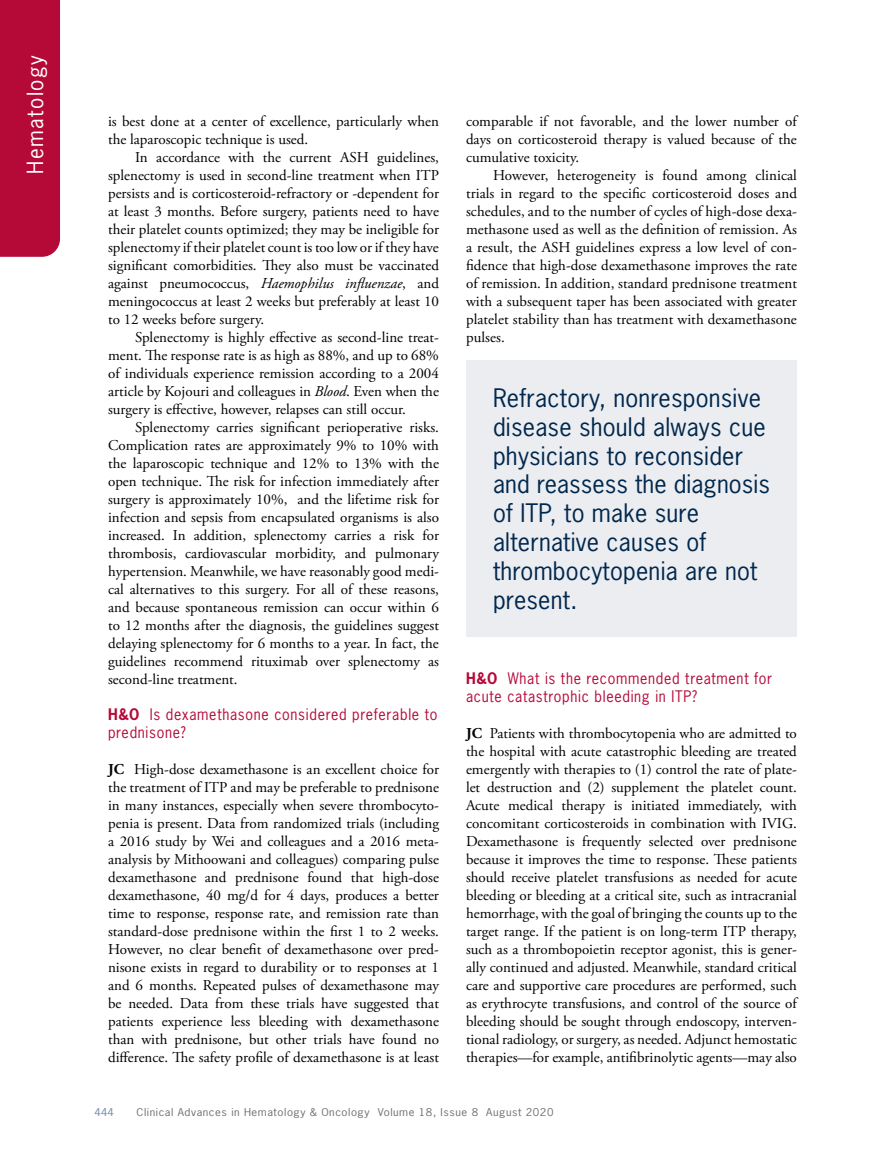
<style>
.page{position:relative;width:878px;height:1175px;background:#fff}
.page>*{position:absolute;margin:0;border:0;box-sizing:border-box;transform-origin:0 0}
.t1{font:24px/28.8px "News Gothic Std";letter-spacing:.01em;color:#00274d}
.t2{font:21px "News Gothic Std";letter-spacing:.07em;color:#fff}
.t3{font:15px/18px "Adobe Garamond Pro";color:#000;text-align:justify}
.t4{font:15px/18px "News Gothic Std";letter-spacing:.05em;color:#b50938;scale:.95 1}
.t5{font:10.2px "News Gothic Std";letter-spacing:.05em;color:#6d6e71;scale:1.11 1}
.t6{font:10.2px "News Gothic Std";color:#738ba5;scale:1.11 1}
.s1{font-style:italic}
.s2{font-weight:700}
</style>
<div class="page">
<div style="left:0;top:0;width:60px;height:257px;background:#b50938"></div>
<div style="left:466px;top:360px;width:330px;height:276px;background:#ebedf0"></div>
<h2 class="t2" style="left:22px;top:174px;width:120px;rotate:-90deg">Hematology</h2>
<p class="t3" style="left:108px;top:113px;width:332px">is best done at a center of excellence, particularly when the laparoscopic technique is used.</p>
<p class="t3" style="left:108px;top:149px;width:332px;text-indent:27px">In accordance with the current ASH guidelines, splenectomy is used in second-line treatment when ITP persists and is corticosteroid-refractory or -dependent for at least 3 months. Before surgery, patients need to have their platelet counts optimized; they may be ineligible for splenectomy if their platelet count is too low or if they have significant comorbidities. They also must be vaccinated against pneumococcus, <span class="s1">Haemophilus influenzae</span>, and meningococcus at least 2 weeks but preferably at least 10 to 12 weeks before surgery.</p>
<p class="t3" style="left:108px;top:329px;width:332px;text-indent:27px">Splenectomy is highly effective as second-line treat&shy;ment. The response rate is as high as 88%, and up to 68% of individuals experience remission according to a 2004 article by Kojouri and colleagues in <span class="s1">Blood</span>. Even when the surgery is effective, however, relapses can still occur.</p>
<p class="t3" style="left:108px;top:419px;width:332px;text-indent:27px">Splenectomy carries significant perioperative risks.<br>Complication rates are approximately 9% to 10% with the laparoscopic technique and 12% to 13% with the open technique. The risk for infection immediately after surgery is approximately 10%, and the lifetime risk for infection and sepsis from encapsulated organisms is also increased. In addition, splenectomy carries a risk for thrombosis, cardiovascular morbidity, and pulmonary hypertension. Meanwhile, we have reasonably good medi&shy;cal alternatives to this surgery. For all of these reasons, and because spontaneous remission can occur within 6 to 12 months after the diagnosis, the guidelines suggest delaying splenectomy for 6 months to a year. In fact, the guidelines recommend rituximab over splenectomy as second-line treatment.</p>
<p class="t4" style="left:108px;top:705px;width:348px"><span class="s2">H&amp;O</span> Is dexamethasone considered preferable to prednisone?</p>
<p class="t3" style="left:108px;top:761px;width:332px"><span class="s2">JC</span> High-dose dexamethasone is an excellent choice for the treatment of ITP and may be preferable to prednisone in many instances, especially when severe thrombocyto&shy;penia is present. Data from randomized trials (including a 2016 study by Wei and colleagues and a 2016 meta&shy;analysis by Mithoowani and colleagues) comparing pulse dexamethasone and prednisone found that high-dose dexamethasone, 40 mg/d for 4 days, produces a better time to response, response rate, and remission rate than standard-dose prednisone within the first 1 to 2 weeks.<br>However, no clear benefit of dexamethasone over pred&shy;nisone exists in regard to durability or to responses at 1 and 6 months. Repeated pulses of dexamethasone may be needed. Data from these trials have suggested that patients experience less bleeding with dexamethasone than with prednisone, but other trials have found no difference. The safety profile of dexamethasone is at least</p>
<p class="t3" style="left:466px;top:113px;width:332px">comparable if not favorable, and the lower number of days on corticosteroid therapy is valued because of the cumulative toxicity.</p>
<p class="t3" style="left:466px;top:167px;width:332px;text-indent:27px">However, heterogeneity is found among clinical trials in regard to the specific corticosteroid doses and schedules, and to the number of cycles of high-dose dexa&shy;methasone used as well as the definition of remission. As a result, the ASH guidelines express a low level of con&shy;fidence that high-dose dexamethasone improves the rate of remission. In addition, standard prednisone treatment with a subsequent taper has been associated with greater platelet stability than has treatment with dexamethasone pulses.</p>
<h1 class="t1" style="left:493px;top:383px;width:278px">Refractory, nonresponsive disease should always cue physicians to reconsider and reassess the diagnosis of ITP, to make sure alternative causes of thrombocytopenia are not present.</h1>
<p class="t4" style="left:466px;top:669px;width:324px"><span class="s2">H&amp;O</span> What is the recommended treatment for acute catastrophic bleeding in ITP?</p>
<p class="t3" style="left:466px;top:725px;width:332px"><span class="s2">JC</span> Patients with thrombocytopenia who are admitted to the hospital with acute catastrophic bleeding are treated emergently with therapies to (1) control the rate of plate&shy;let destruction and (2) supplement the platelet count.<br>Acute medical therapy is initiated immediately, with concomitant corticosteroids in combination with IVIG.<br>Dexamethasone is frequently selected over prednisone because it improves the time to response. These patients should receive platelet transfusions as needed for acute bleeding or bleeding at a critical site, such as intracranial hemorrhage, with the goal of bringing the counts up to the target range. If the patient is on long-term ITP therapy, such as a thrombopoietin receptor agonist, this is gener&shy;ally continued and adjusted. Meanwhile, standard critical care and supportive care procedures are performed, such as erythrocyte transfusions, and control of the source of bleeding should be sought through endoscopy, interven&shy;tional radiology, or surgery, as needed. Adjunct hemostatic therapies—for example, antifibrinolytic agents—may also</p>
<p class="t6" style="left:94px;top:1105px;width:19px">444</p>
<p class="t5" style="left:136px;top:1105px;width:377px">Clinical Advances in Hematology &amp; Oncology Volume 18, Issue 8 August 2020</p>
</div>
